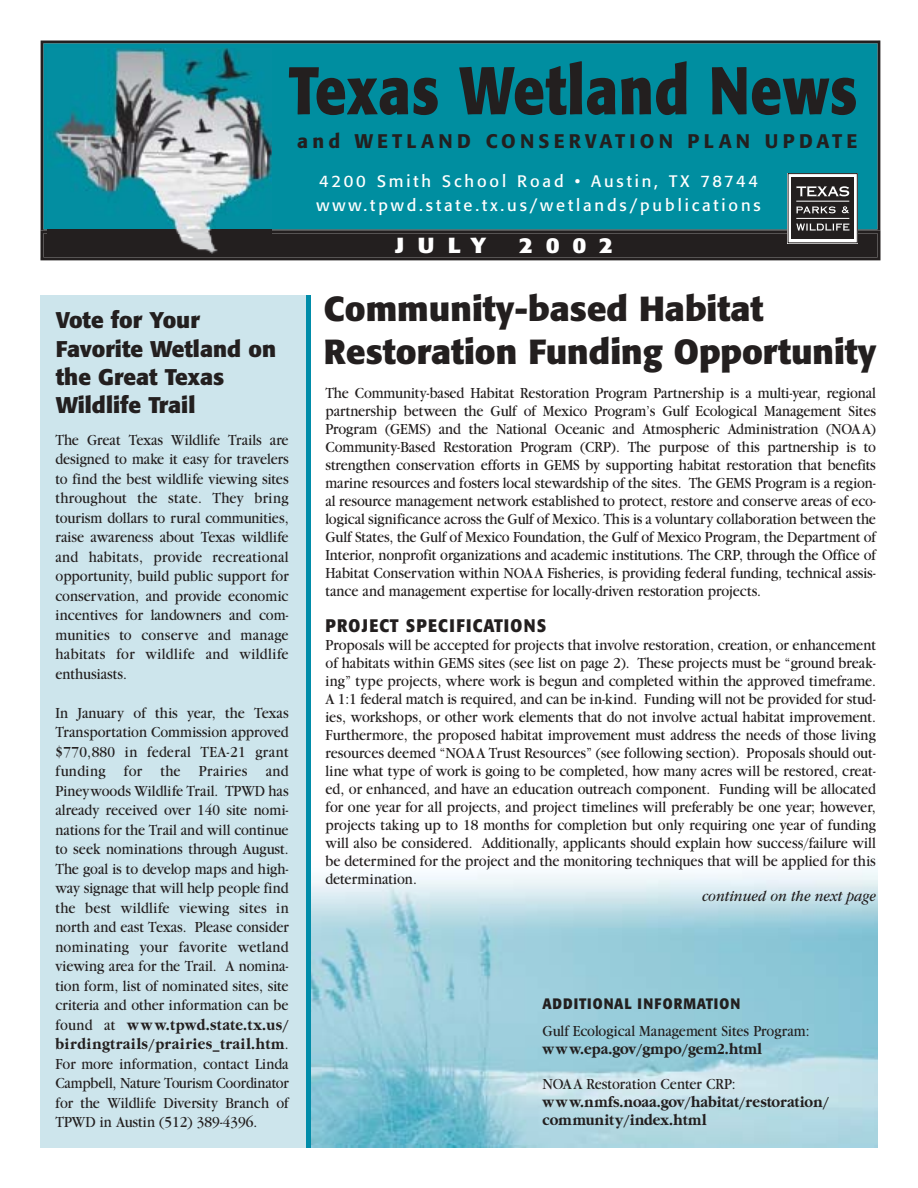
<style>
.page{position:relative;width:918px;height:1188px;background:#fff}
.page>*{position:absolute;margin:0;border:0;box-sizing:border-box;transform-origin:0 0}
.t1{font:700 66.6px "Formata";letter-spacing:.015em;color:#231f1f;scale:.83 1}
.t2{font:700 34.5px/43.5px "Formata";color:#231f1f}
.t3{font:700 22.5px/28.3px "Formata";color:#231f1f}
.t4{font:700 21.6px "Formata";letter-spacing:.525em;color:#fff;scale:1.11 1}
.t5{font:500 19.5px "Formata";letter-spacing:.215em;color:#231f1f}
.t6{font:700 18px "Formata";letter-spacing:.08em;color:#231f1f;scale:.9 1}
.t7{font:16.5px/24px "Formata";letter-spacing:.175em;color:#fff}
.t8{font:15px/19.5px "Garamond Book DTC";color:#231f1f;text-align:justify;scale:.9 1}
.t9{font:15px/18px "Garamond Bold DTC";color:#231f1f;scale:.9 1}
.t10{font:15px/19.5px "Garamond Bold DTC";letter-spacing:.025em;color:#231f1f;scale:.9 1}
.t11{font:15px "Garamond Book Italic DTC";color:#231f1f;scale:.9 1}
.t12{font:700 15px "Formata";letter-spacing:.08em;color:#231f1f;scale:.9 1}
.s1{font-family:"Garamond Book DTC"}
</style>
<div class="page">
<img style="left:310px;top:856px;width:568px;height:292px">
<div style="left:41px;top:40px;width:839px;height:183px;background:#008ea0"></div>
<img style="left:48px;top:48px;width:224px;height:175px">
<div style="left:788px;top:174px;width:69px;height:69px;background:#fff"></div>
<div style="left:788px;top:173px;width:70px;height:70px;border:1px solid #231f1f"></div>
<div style="left:792px;top:177px;width:62px;height:62px;background:#231f1f"></div>
<svg style="left:796px;top:186px;width:53px;height:11px"></svg>
<svg style="left:40px;top:223px;width:840px;height:37px;background:#2b3c3f"></svg>
<svg style="left:796px;top:206px;width:40px;height:7px"></svg>
<hr style="left:796px;top:201px;width:53px;height:1px;background:#fff">
<hr style="left:796px;top:218px;width:53px;height:1px;background:#fff">
<svg style="left:842px;top:206px;width:7px;height:7px"></svg>
<div style="left:40px;top:295px;width:270px;height:853px;background:#cde5ec"></div>
<hr style="left:306px;top:295px;width:4px;height:853px;background:#008ca9">
<h1 class="t1" style="left:289px;top:61px;width:687px">Texas Wetland News</h1>
<h3 class="t5" style="left:297px;top:133px;width:562px">and WETLAND CONSERVATION PLAN UPDATE</h3>
<p class="t7" style="left:316px;top:171px;width:446px">4200 Smith School Road • Austin, TX 78744 www.tpwd.state.tx.us/wetlands/publications</p>
<h3 class="t3" style="left:56px;top:308px;width:222px">Vote for Your<br>Favorite Wetland on the Great Texas<br>Wildlife Trail</h3>
<p class="t8" style="left:56px;top:431px;width:261px">The Great Texas Wildlife Trails are designed to make it easy for travelers to find the best wildlife viewing sites throughout the state. They bring tourism dollars to rural communities, raise awareness about Texas wildlife and habitats, provide recreational opportunity, build public support for conservation, and provide economic incentives for landowners and com&shy;munities to conserve and manage habitats for wildlife and wildlife enthusiasts.</p>
<p class="t8" style="left:56px;top:704px;width:261px">In January of this year, the Texas Transportation Commission approved $770,880 in federal TEA-21 grant funding for the Prairies and Pineywoods Wildlife Trail. TPWD has already received over 140 site nomi&shy;nations for the Trail and will continue to seek nominations through August.<br>The goal is to develop maps and high&shy;way signage that will help people find the best wildlife viewing sites in north and east Texas. Please consider nominating your favorite wetland viewing area for the Trail. A nomina&shy;tion form, list of nominated sites, site criteria and other information can be</p>
<p class="t10" style="left:56px;top:1016px;width:261px"><span class="s1">found at</span> www.tpwd.state.tx.us/ birdingtrails/prairies_trail.htm<span class="s1">.</span></p>
<p class="t8" style="left:56px;top:1055px;width:261px">For more information, contact Linda Campbell, Nature Tourism Coordinator for the Wildlife Diversity Branch of TPWD in Austin (512) 389-4396.</p>
<h3 class="t4" style="left:395px;top:236px;width:84px">JULY</h3>
<h3 class="t4" style="left:519px;top:236px;width:86px">2002</h3>
<h2 class="t2" style="left:324px;top:289px;width:554px">Community-based Habitat<br>Restoration Funding Opportunity</h2>
<p class="t8" style="left:326px;top:385px;width:613px;line-height:18px">The Community-based Habitat Restoration Program Partnership is a multi-year, regional partnership between the Gulf of Mexico Program’s Gulf Ecological Management Sites Program (GEMS) and the National Oceanic and Atmospheric Administration (NOAA)<br>Community-Based Restoration Program (CRP). The purpose of this partnership is to strengthen conservation efforts in GEMS by supporting habitat restoration that benefits marine resources and fosters local stewardship of the sites. The GEMS Program is a region&shy;al resource management network established to protect, restore and conserve areas of eco&shy;logical significance across the Gulf of Mexico. This is a voluntary collaboration between the Gulf States, the Gulf of Mexico Foundation, the Gulf of Mexico Program, the Department of Interior, nonprofit organizations and academic institutions. The CRP, through the Office of Habitat Conservation within NOAA Fisheries, is providing federal funding, technical assis&shy;tance and management expertise for locally-driven restoration projects.</p>
<p class="t6" style="left:326px;top:617px;width:247px">PROJECT SPECIFICATIONS</p>
<p class="t8" style="left:326px;top:637px;width:613px;line-height:18px">Proposals will be accepted for projects that involve restoration, creation, or enhancement of habitats within GEMS sites (see list on page 2). These projects must be “ground break&shy;ing” type projects, where work is begun and completed within the approved timeframe.<br>A 1:1 federal match is required, and can be in-kind. Funding will not be provided for stud&shy;ies, workshops, or other work elements that do not involve actual habitat improvement.<br>Furthermore, the proposed habitat improvement must address the needs of those living resources deemed “NOAA Trust Resources” (see following section). Proposals should out&shy;line what type of work is going to be completed, how many acres will be restored, creat&shy;ed, or enhanced, and have an education outreach component. Funding will be allocated for one year for all projects, and project timelines will preferably be one year; however, projects taking up to 18 months for completion but only requiring one year of funding will also be considered. Additionally, applicants should explain how success/failure will be determined for the project and the monitoring techniques that will be applied for this determination.</p>
<p class="t11" style="left:702px;top:891px;width:195px">continued on the next page</p>
<p class="t12" style="left:543px;top:997px;width:221px">ADDITIONAL INFORMATION</p>
<p class="t8" style="left:543px;top:1023px;width:298px">Gulf Ecological Management Sites Program:</p>
<p class="t9" style="left:543px;top:1042px;width:245px">www.epa.gov/gmpo/gem2.html</p>
<p class="t8" style="left:543px;top:1075px;width:216px">NOAA Restoration Center CRP:</p>
<p class="t9" style="left:543px;top:1094px;width:320px">www.nmfs.noaa.gov/habitat/restoration/ community/index.html</p>
</div>
